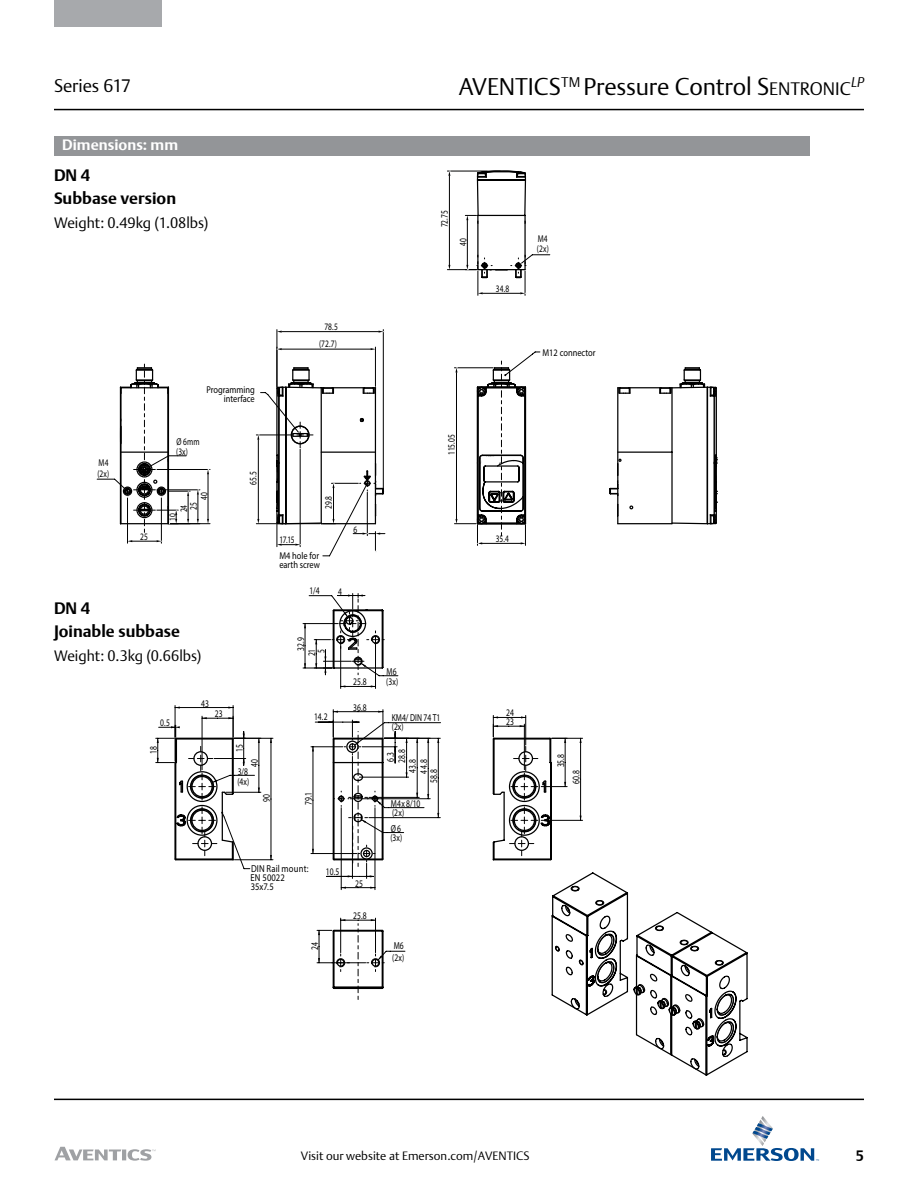
<style>
.page{position:relative;width:918px;height:1188px;background:#fff}
.page>*{position:absolute;margin:0;border:0;box-sizing:border-box;transform-origin:0 0}
.t1{font:300 24px "DTL Argo T";letter-spacing:-.005em;color:#000}
.t2{font:300 18px "DTL Argo T";letter-spacing:-.01em;color:#000}
.t3{font:700 16.5px/23.4px "DTL Argo T";color:#000}
.t4{font:300 15px "DTL Argo T";color:#000}
.t5{font:700 15px "DTL Argo T";letter-spacing:.005em;color:#fff}
.t6{font:700 15px "DTL Argo T";color:#000;scale:.95 1}
.t7{font:300 12px "DTL Argo T";color:#000}
.t8{font:10.05px/10.9px "Myriad Pro";letter-spacing:.015em;color:#000;scale:.75 1}
.t9{font:10.05px/9px "Myriad Pro";letter-spacing:.015em;color:#000;scale:.85 1}
.t10{font:9.9px/9.9px "Myriad Pro";color:#000;scale:.75 1}
.t11{font:9.9px/9.1px "Myriad Pro";color:#000;scale:.85 1}
.t12{font:8.85px "Myriad Pro";color:#000;scale:.84 1}
.s1{font-size:18px}
</style>
<div class="page">
<hr style="left:54px;top:109px;width:810px;height:1px;background:#000">
<div style="left:54px;top:0;width:108px;height:27px;background:#a7a9ac"></div>
<svg style="left:711px;top:1116px;width:108px;height:45px"></svg>
<hr style="left:54px;top:1099px;width:810px;height:1px;background:#000">
<svg style="left:55px;top:1147px;width:101px;height:14px"></svg>
<svg style="left:155px;top:594px;width:211px;height:267px"></svg>
<svg style="left:186px;top:609px;width:432px;height:401px"></svg>
<svg style="left:634px;top:912px;width:114px;height:164px"></svg>
<svg style="left:97px;top:363px;width:93px;height:169px"></svg>
<div style="left:54px;top:136px;width:756px;height:20px;background:#939598"></div>
<svg style="left:257px;top:170px;width:461px;height:387px"></svg>
<h2 class="t2" style="left:54px;top:75px;width:79px">Series 617</h2>
<h1 class="t1" style="left:459px;top:72px;width:407px">AVENTICS<sup>TM</sup> Pressure Control S<span class="s1">ENTRONIC</span><sup>LP</sup></h1>
<h3 class="t5" style="left:62px;top:136px;width:118px">Dimensions: mm</h3>
<h3 class="t3" style="left:54px;top:163px;width:124px">DN 4<br>Subbase version</h3>
<h3 class="t4" style="left:54px;top:213px;width:156px">Weight: 0.49kg (1.08lbs)</h3>
<p class="t10" style="left:439px;top:227px;width:24px;rotate:-90deg">72.75</p>
<p class="t10" style="left:458px;top:246px;width:12px;rotate:-90deg">40</p>
<p class="t10" style="left:324px;top:322px;width:20px">78.5</p>
<p class="t10" style="left:319px;top:339px;width:25px">(72.7)</p>
<p class="t11" style="left:206px;top:385px;width:59px;text-align:right">Programming interface</p>
<p class="t10" style="left:97px;top:457px;width:17px;line-height:10.8px">M4 (2x)</p>
<p class="t10" style="left:140px;top:532px;width:12px">25</p>
<p class="t10" style="left:176px;top:436px;width:33px">Ø 6mm (3x)</p>
<p class="t10" style="left:199px;top:500px;width:12px;rotate:-90deg">40</p>
<p class="t10" style="left:188px;top:510px;width:12px;rotate:-90deg">25</p>
<p class="t10" style="left:179px;top:512px;width:12px;rotate:-90deg">24</p>
<p class="t12" style="left:167px;top:521px;width:10px;rotate:-90deg">10</p>
<h3 class="t3" style="left:54px;top:596px;width:128px">DN 4<br>Joinable subbase</h3>
<h3 class="t4" style="left:54px;top:647px;width:149px">Weight: 0.3kg (0.66lbs)</h3>
<p class="t8" style="left:201px;top:698px;width:12px">43</p>
<p class="t8" style="left:160px;top:717px;width:15px">0.5</p>
<p class="t8" style="left:148px;top:754px;width:12px;rotate:-90deg">18</p>
<p class="t8" style="left:215px;top:708px;width:12px">23</p>
<p class="t10" style="left:248px;top:485px;width:19px;rotate:-90deg">65.5</p>
<p class="t10" style="left:279px;top:535px;width:22px">17.15</p>
<p class="t10" style="left:323px;top:509px;width:19px;rotate:-90deg">29.8</p>
<p class="t11" style="left:279px;top:551px;width:49px">M4 hole for earth screw</p>
<p class="t8" style="left:310px;top:585px;width:15px">1/4</p>
<p class="t8" style="left:338px;top:586px;width:7px">4</p>
<p class="t10" style="left:354px;top:524px;width:7px">6</p>
<p class="t8" style="left:234px;top:752px;width:11px;rotate:-90deg">15</p>
<p class="t8" style="left:249px;top:767px;width:12px;rotate:-90deg">40</p>
<p class="t8" style="left:238px;top:766px;width:17px;line-height:9.8px">3/8 (4x)</p>
<p class="t8" style="left:261px;top:802px;width:12px;rotate:-90deg">90</p>
<p class="t8" style="left:295px;top:651px;width:19px;rotate:-90deg">32.9</p>
<p class="t8" style="left:315px;top:653px;width:7px;rotate:-90deg">5</p>
<p class="t8" style="left:306px;top:656px;width:12px;rotate:-90deg">21</p>
<p class="t8" style="left:314px;top:711px;width:19px">14.2</p>
<p class="t8" style="left:353px;top:676px;width:20px">25.8</p>
<p class="t8" style="left:353px;top:702px;width:20px">36.8</p>
<p class="t8" style="left:303px;top:805px;width:19px;rotate:-90deg">79.1</p>
<p class="t9" style="left:251px;top:864px;width:70px">DIN Rail mount:<br>EN 50022<br>35x7.5</p>
<p class="t8" style="left:326px;top:866px;width:20px">10.5</p>
<p class="t8" style="left:309px;top:950px;width:12px;rotate:-90deg">24</p>
<p class="t8" style="left:355px;top:878px;width:12px">25</p>
<p class="t8" style="left:353px;top:910px;width:20px">25.8</p>
<p class="t10" style="left:446px;top:455px;width:28px;rotate:-90deg">115.05</p>
<p class="t8" style="left:386px;top:666px;width:17px;line-height:10.4px">M6 (3x)</p>
<p class="t8" style="left:392px;top:712px;width:66px;line-height:9.8px">KM4/ DIN 74 T1 (2x)</p>
<p class="t8" style="left:396px;top:774px;width:34px;text-indent:11px;rotate:-90deg">28.8<br>43.8<br>44.8</p>
<p class="t8" style="left:385px;top:762px;width:15px;rotate:-90deg">6.3</p>
<p class="t8" style="left:428px;top:783px;width:20px;rotate:-90deg">58.8</p>
<p class="t8" style="left:391px;top:798px;width:41px;line-height:9.4px">M4x8/10 (2x)</p>
<p class="t8" style="left:390px;top:824px;width:17px;line-height:9.4px">Ø6 (3x)</p>
<p class="t8" style="left:392px;top:940px;width:18px">M6 (2x)</p>
<p class="t10" style="left:496px;top:283px;width:20px">34.8</p>
<p class="t10" style="left:537px;top:234px;width:17px">M4 (2x)</p>
<p class="t11" style="left:542px;top:348px;width:64px">M12 connector</p>
<p class="t10" style="left:496px;top:533px;width:19px">35.4</p>
<p class="t8" style="left:506px;top:708px;width:12px;line-height:9.1px">24<br>23</p>
<p class="t8" style="left:555px;top:767px;width:20px;rotate:-90deg">35.8</p>
<p class="t8" style="left:571px;top:784px;width:20px;rotate:-90deg">60.8</p>
<p class="t7" style="left:301px;top:1148px;width:230px">Visit our website at Emerson.com/AVENTICS</p>
<h3 class="t6" style="left:856px;top:1147px;width:10px">5</h3>
</div>
